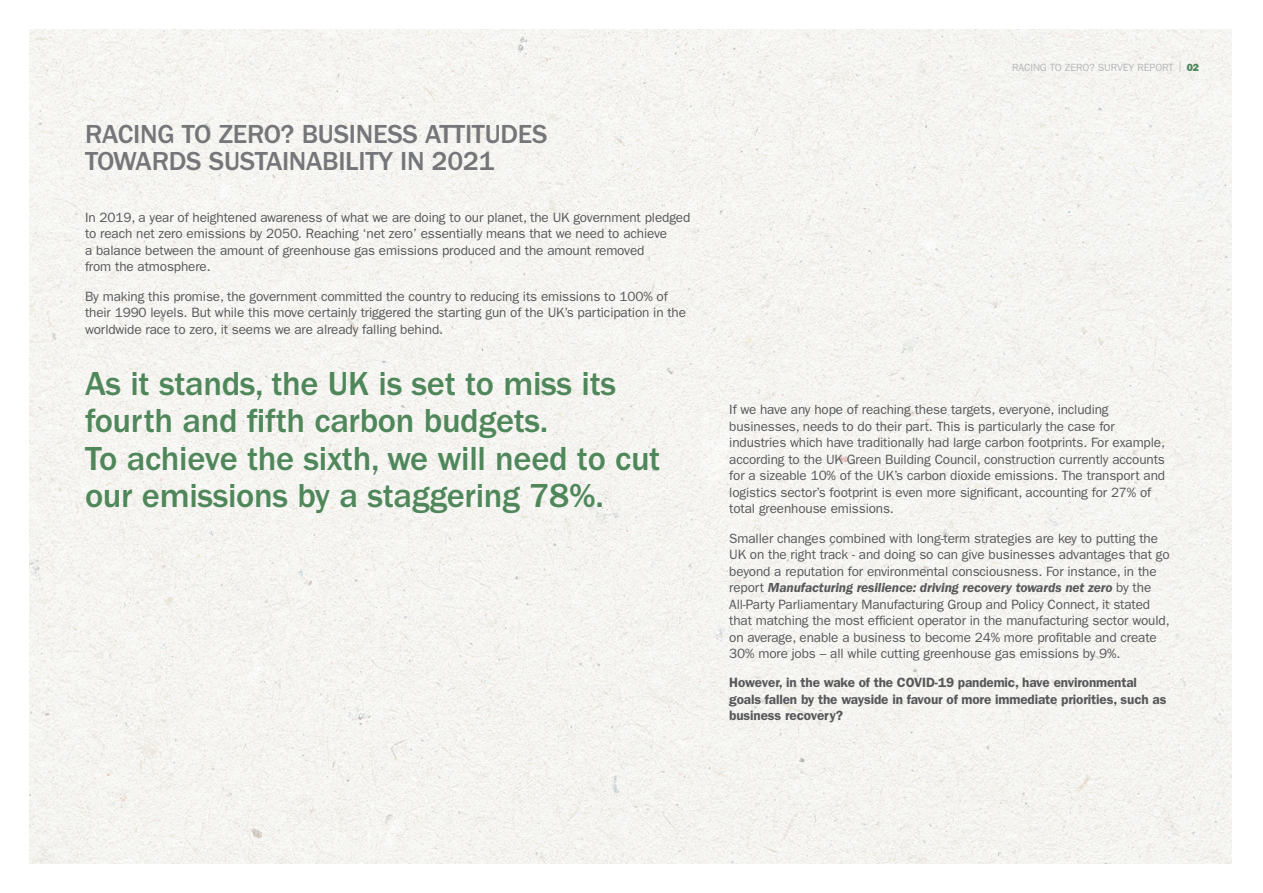
<style>
.page{position:relative;width:1263px;height:893px;background:#fff}
.page>*{position:absolute;margin:0;border:0;box-sizing:border-box;transform-origin:0 0}
.standfirst{font:500 34.5px/37.5px "ITC Franklin Gothic Std";letter-spacing:-.01em;color:#4f875b}
.a_head{font:500 27px/27px "ITC Franklin Gothic Std";letter-spacing:-.01em;color:#757679}
.main_copy{font:13.5px/16.5px "ITC Franklin Gothic Std";letter-spacing:-.01em;color:#57585a}
.main_copy-2{font:600 13.5px/16.5px "ITC Franklin Gothic Std";letter-spacing:-.01em;color:#57585a}
.t1{font:10.5px "ITC Franklin Gothic Std";letter-spacing:-.01em;color:#b6b7bb}
.s1{font-family:"ITC Franklin Gothic Std Hvy";color:#4f875b}
.s2{font-weight:600;font-style:italic}
</style>
<div class="page">
<img style="left:30px;top:30px;width:1201px;height:833px">
<p class="a_head" style="left:85px;top:121px;width:464px">RACING TO ZERO? BUSINESS ATTITUDES<br>TOWARDS SUSTAINABILITY IN 2021</p>
<p class="main_copy" style="left:85px;top:209px;width:607px">In 2019, a year of heightened awareness of what we are doing to our planet, the UK government pledged to reach net zero emissions by 2050. Reaching ‘net zero’ essentially means that we need to achieve<br>a balance between the amount of greenhouse gas emissions produced and the amount removed<br>from the atmosphere.</p>
<p class="main_copy" style="left:85px;top:288px;width:602px">By making this promise, the government committed the country to reducing its emissions to 100% of their 1990 levels. But while this move certainly triggered the starting gun of the UK’s participation in the worldwide race to zero, it seems we are already falling behind.</p>
<p class="standfirst" style="left:85px;top:365px;width:532px">As it stands, the UK is set to miss its fourth and fifth carbon budgets.</p>
<p class="standfirst" style="left:85px;top:440px;width:577px">To achieve the sixth, we will need to cut our emissions by a staggering 78%.</p>
<p class="t1" style="left:1012px;top:61px;width:189px">RACING TO ZERO? SURVEY REPORT | <span class="s1">02</span></p>
<p class="main_copy" style="left:729px;top:402px;width:437px">If we have any hope of reaching these targets, everyone, including businesses, needs to do their part. This is particularly the case for industries which have traditionally had large carbon footprints. For example, according to the UK Green Building Council, construction currently accounts for a sizeable 10% of the UK’s carbon dioxide emissions. The transport and logistics sector’s footprint is even more significant, accounting for 27% of total greenhouse emissions.</p>
<p class="main_copy" style="left:729px;top:530px;width:442px">Smaller changes combined with long-term strategies are key to putting the UK on the right track - and doing so can give businesses advantages that go beyond a reputation for environmental consciousness. For instance, in the report <span class="s2">Manufacturing resilience: driving recovery towards net zero</span> by the All-Party Parliamentary Manufacturing Group and Policy Connect, it stated that matching the most efficient operator in the manufacturing sector would, on average, enable a business to become 24% more profitable and create 30% more jobs – all while cutting greenhouse gas emissions by 9%.</p>
<p class="main_copy-2" style="left:729px;top:674px;width:439px">However, in the wake of the COVID-19 pandemic, have environmental goals fallen by the wayside in favour of more immediate priorities, such as business recovery?</p>
</div>
